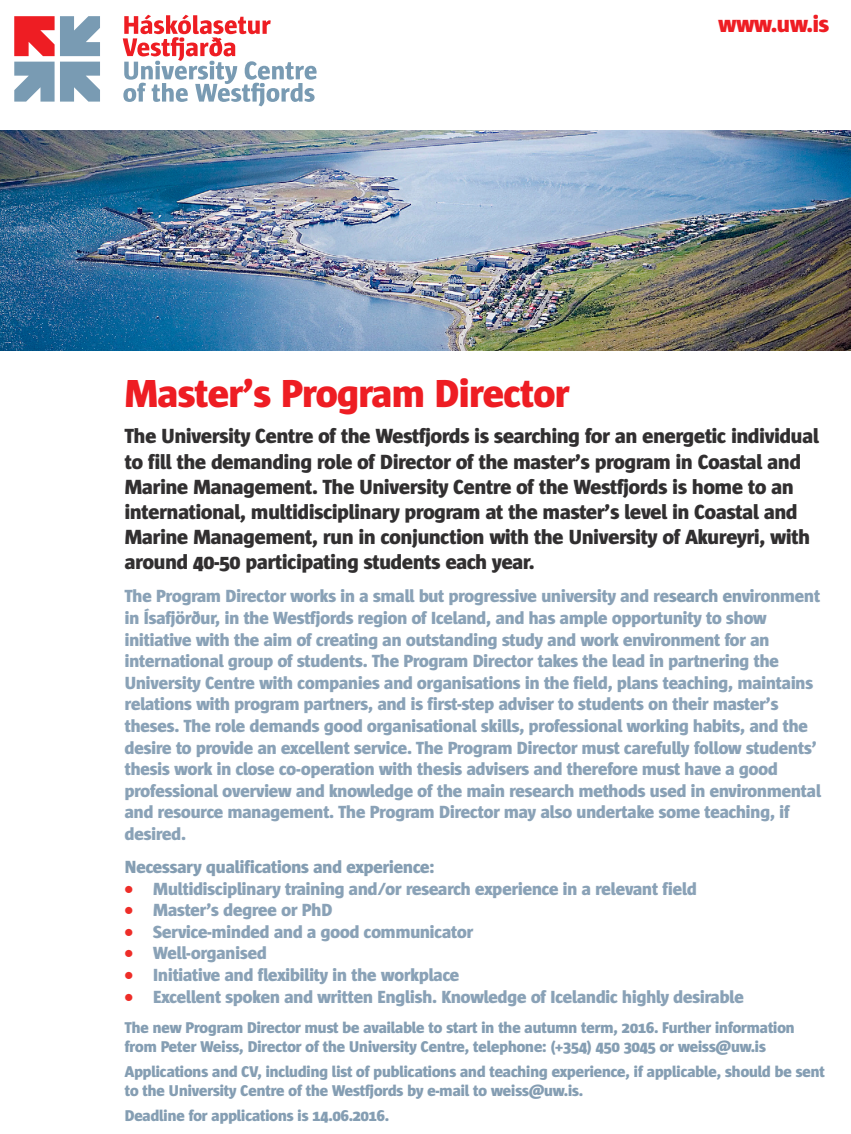
<style>
.page{position:relative;width:851px;height:1134px;background:#fff}
.page>*{position:absolute;margin:0;border:0;box-sizing:border-box;transform-origin:0 0}
.t1{font:800 40px "Sun";color:#ee1d23}
.t2{font:800 24px "Sun";color:#ee1d23}
.t3{font:800 21px/25.2px "Sun";color:#312f30}
.t4{font:800 18px/21.6px "Sun";color:#8aa2b7}
.t5{font:800 18px "Sun";color:#859eb3}
.t6{font:800 16px/19.2px "Sun";color:#859eb3}
.s1{color:#859eb3}
.s2{font-size:16px;color:#ee2d28}
</style>
<div class="page">
<svg style="left:14px;top:16px;width:86px;height:40px"></svg>
<svg style="left:14px;top:62px;width:86px;height:40px"></svg>
<svg style="left:123px;top:15px;width:193px;height:91px"></svg>
<img style="left:0;top:130px;width:850px;height:220px">
<h2 class="t2" style="left:718px;top:12px;width:112px">www.uw.is</h2>
<h1 class="t1" style="left:125px;top:372px;width:446px">Master’s Program Director</h1>
<p class="t3" style="left:125px;top:424px;width:695px">The University Centre of the Westfjords is searching for an energetic individual to fill the demanding role of Director of the master’s program in Coastal and Marine Management. The University Centre of the Westfjords is home to an international, multidisciplinary program at the master’s level in Coastal and Marine Management, run in conjunction with the University of Akureyri, with around 40-50 participating students each year.</p>
<p class="t4" style="left:125px;top:586px;width:697px">The Program Director works in a small but progressive university and re<span class="s1">search en</span>vironment in Ísafjörður, in the Westfjords region of Iceland, and has ample opportunity to show initiative with the aim of creating an outstanding study and work environment for an international group of students. The Program Director takes the lead in partnering the University Centre with companies and organisations in the field, plans teaching, maintains relations with program partners, and is first-step adviser to students on their master’s theses. The role demands good organisational skills, professional working habits, and the desire to provide an excellent service. The Program Director must carefully follow students’ thesis work in close co-operation with thesis advisers and therefore must have a good professional overview and knowledge of the main research methods used in environmental and resource management. The Program Director may also undertake some teaching, if desired.</p>
<p class="t5" style="left:125px;top:857px;width:311px">Necessary qualifications and experience:</p>
<p class="t4" style="left:125px;top:878px;width:573px"><span class="s2">•</span> Multidisciplinary training and/or research experience in a relevant field</p>
<p class="t4" style="left:125px;top:900px;width:209px"><span class="s2">•</span> Master’s degree or PhD</p>
<p class="t4" style="left:125px;top:921px;width:350px"><span class="s2">•</span> Service-minded and a good communicator</p>
<p class="t4" style="left:125px;top:943px;width:143px"><span class="s2">•</span> Well-organised</p>
<p class="t4" style="left:125px;top:965px;width:336px"><span class="s2">•</span> Initiative and flexibility in the workplace</p>
<p class="t4" style="left:125px;top:986px;width:620px"><span class="s2">•</span> Excellent spoken and written English. Knowledge of Icelandic highly desirable</p>
<p class="t6" style="left:125px;top:1019px;width:671px">The new Program Director must be available to start in the autumn term, 2016. Further information from Peter Weiss, Director of the University Centre, telephone: (+354) 450 3045 or weiss@uw.is</p>
<p class="t6" style="left:125px;top:1063px;width:701px">Applications and CV, including list of publications and teaching experience, if applicable, should be sent to the University Centre of the Westfjords by e-mail to weiss@uw.is.</p>
<p class="t6" style="left:125px;top:1107px;width:266px">Deadline for applications is 14.06.2016.</p>
</div>
